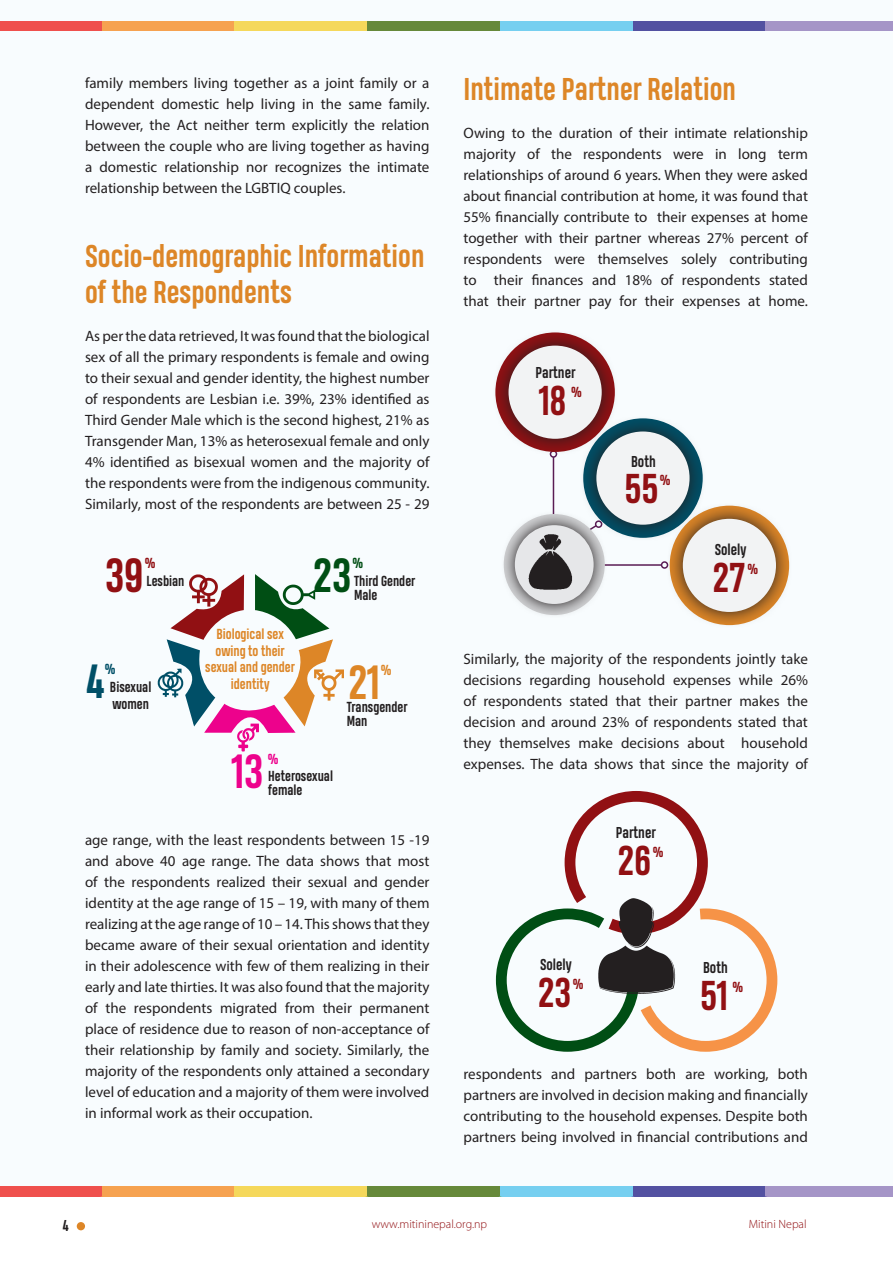
<style>
.page{position:relative;width:893px;height:1263px;background:#fff}
.page>*{position:absolute;margin:0;border:0;box-sizing:border-box;transform-origin:0 0}
.t1{font:700 45.6px "Heading Pro";color:#911013}
.t2{font:700 45.6px "Heading Pro";color:#004e14}
.t3{font:700 45.6px "Heading Pro";color:#dd8627}
.t4{font:700 45.6px "Heading Pro";color:#ed028c}
.t5{font:700 45.6px "Heading Pro";color:#004f67}
.t6{font:700 39.6px "Heading Pro";color:#911013}
.t7{font:700 30px/36px "Heading Pro";color:#dd8627}
.t8{font:15px/21px "Myriad Pro";color:#231f20;text-align:justify}
.t9{font:700 15px "Heading Pro";color:#231f20}
.t10{font:700 13.8px/13.8px "Heading Pro";color:#231f20}
.t11{font:700 13.8px/16.6px "Heading Pro";color:#dd8627;text-align:center}
.t12{font:700 13.8px "Heading Pro";color:#911013}
.t13{font:700 13.8px "Heading Pro";color:#004f67}
.t14{font:700 13.8px "Heading Pro";color:#004e14}
.t15{font:700 13.8px "Heading Pro";color:#ed028c}
.t16{font:300 12px "Myriad Pro";color:#911013}
</style>
<div class="page">
<div style="left:0;top:0;width:893px;height:1196px;background:#f8fcfe"></div>
<svg style="left:166px;top:574px;width:167px;height:159px"></svg>
<img style="left:189px;top:574px;width:29px;height:34px">
<img style="left:233px;top:723px;width:30px;height:29px">
<img style="left:314px;top:670px;width:30px;height:30px">
<img style="left:282px;top:583px;width:33px;height:23px">
<img style="left:157px;top:665px;width:28px;height:35px">
<hr style="left:553px;top:457px;width:1px;height:57px;background:#5a1c54">
<div style="left:550px;top:450px;width:7px;height:8px;border:2px solid #5a1c54;border-radius:50%"></div>
<hr style="left:604px;top:564px;width:57px;height:2px;background:#5a1c54">
<div style="left:661px;top:561px;width:7px;height:8px;border:2px solid #5a1c54;border-radius:50%"></div>
<svg style="left:503px;top:511px;width:104px;height:105px"></svg>
<div style="left:515px;top:525px;width:79px;height:79px;background:#e6e7e9;border-radius:50%"></div>
<svg style="left:495px;top:332px;width:120px;height:123px"></svg>
<div style="left:508px;top:346px;width:94px;height:93px;background:#f2f3f4;border-radius:50%"></div>
<svg style="left:580px;top:415px;width:123px;height:126px"></svg>
<div style="left:596px;top:431px;width:94px;height:94px;background:#f2f3f4;border-radius:50%"></div>
<svg style="left:667px;top:503px;width:123px;height:123px"></svg>
<div style="left:683px;top:519px;width:93px;height:93px;background:#f2f3f4;border-radius:50%"></div>
<img style="left:527px;top:533px;width:45px;height:57px">
<svg style="left:495px;top:791px;width:283px;height:261px"></svg>
<img style="left:591px;top:896px;width:92px;height:107px">
<div style="left:0;top:21px;width:102px;height:10px;background:#ef504d"></div>
<div style="left:102px;top:21px;width:132px;height:10px;background:#f6a250"></div>
<div style="left:234px;top:21px;width:134px;height:10px;background:#f5d85b"></div>
<div style="left:368px;top:21px;width:132px;height:10px;background:#66893a"></div>
<div style="left:500px;top:21px;width:133px;height:10px;background:#76cff0"></div>
<div style="left:633px;top:21px;width:133px;height:10px;background:#5351a1"></div>
<div style="left:766px;top:21px;width:127px;height:10px;background:#a595c7"></div>
<div style="left:0;top:1186px;width:102px;height:10px;background:#ef504d"></div>
<div style="left:102px;top:1186px;width:132px;height:10px;background:#f6a250"></div>
<div style="left:234px;top:1186px;width:134px;height:10px;background:#f5d85b"></div>
<div style="left:368px;top:1186px;width:132px;height:10px;background:#66893a"></div>
<div style="left:500px;top:1186px;width:133px;height:10px;background:#76cff0"></div>
<div style="left:633px;top:1186px;width:133px;height:10px;background:#5351a1"></div>
<div style="left:766px;top:1186px;width:127px;height:10px;background:#a595c7"></div>
<div style="left:77px;top:1222px;width:8px;height:8px;background:#dd8627;border-radius:50%"></div>
<p class="t8" style="left:85px;top:72px;width:346px">family members living together as a joint family or a dependent domestic help living in the same family.<br>However, the Act neither term explicitly the relation between the couple who are living together as having a domestic relationship nor recognizes the intimate relationship between the LGBTIQ couples.</p>
<p class="t7" style="left:85px;top:241px;width:341px">Socio-demographic Information of the Respondents</p>
<p class="t8" style="left:85px;top:325px;width:346px">As per the data retrieved, It was found that the biological sex of all the primary respondents is female and owing to their sexual and gender identity, the highest number of respondents are Lesbian i.e. 39%, 23% identified as Third Gender Male which is the second highest, 21% as Transgender Man, 13% as heterosexual female and only 4% identified as bisexual women and the majority of the respondents were from the indigenous community.<br>Similarly, most of the respondents are between 25 - 29</p>
<p class="t1" style="left:105px;top:548px;width:39px">39</p>
<p class="t12" style="left:145px;top:555px;width:12px">%</p>
<p class="t10" style="left:147px;top:576px;width:39px">Lesbian</p>
<p class="t2" style="left:313px;top:548px;width:40px">23</p>
<p class="t14" style="left:352px;top:555px;width:12px">%</p>
<p class="t10" style="left:354px;top:576px;width:63px">Third Gender<br>Male</p>
<p class="t13" style="left:105px;top:661px;width:12px">%</p>
<p class="t5" style="left:86px;top:654px;width:22px">4</p>
<p class="t10" style="left:110px;top:680px;width:43px;line-height:16.6px">Bisexual women</p>
<p class="t11" style="left:205px;top:627px;width:91px">Biological sex owing to their sexual and gender identity</p>
<p class="t3" style="left:348px;top:654px;width:33px">21</p>
<p class="t11" style="left:381px;top:663px;width:12px">%</p>
<p class="t10" style="left:347px;top:701px;width:62px">Transgender<br>Man</p>
<p class="t4" style="left:232px;top:743px;width:33px">13</p>
<p class="t15" style="left:268px;top:750px;width:12px">%</p>
<p class="t10" style="left:268px;top:771px;width:66px">Heterosexual female</p>
<p class="t8" style="left:85px;top:829px;width:346px">age range, with the least respondents between 15 -19 and above 40 age range. The data shows that most of the respondents realized their sexual and gender identity at the age range of 15 – 19, with many of them realizing at the age range of 10 – 14. This shows that they became aware of their sexual orientation and identity in their adolescence with few of them realizing in their early and late thirties. It was also found that the majority of the respondents migrated from their permanent place of residence due to reason of non-acceptance of their relationship by family and society. Similarly, the majority of the respondents only attained a secondary level of education and a majority of them were involved in informal work as their occupation.</p>
<p class="t7" style="left:463px;top:74px;width:274px">Intimate Partner Relation</p>
<p class="t8" style="left:463px;top:122px;width:346px">Owing to the duration of their intimate relationship majority of the respondents were in long term relationships of around 6 years. When they were asked about financial contribution at home, it was found that 55% financially contribute to their expenses at home together with their partner whereas 27% percent of respondents were themselves solely contributing to their finances and 18% of respondents stated that their partner pay for their expenses at home.</p>
<p class="t9" style="left:535px;top:363px;width:42px">Partner</p>
<p class="t6" style="left:539px;top:377px;width:29px">18</p>
<p class="t12" style="left:571px;top:384px;width:12px">%</p>
<p class="t9" style="left:631px;top:453px;width:26px">Both</p>
<p class="t6" style="left:624px;top:464px;width:36px">55</p>
<p class="t12" style="left:660px;top:471px;width:12px">%</p>
<p class="t9" style="left:715px;top:541px;width:33px">Solely</p>
<p class="t6" style="left:712px;top:554px;width:35px">27</p>
<p class="t12" style="left:747px;top:561px;width:12px">%</p>
<p class="t8" style="left:463px;top:648px;width:346px">Similarly, the majority of the respondents jointly take decisions regarding household expenses while 26% of respondents stated that their partner makes the decision and around 23% of respondents stated that they themselves make decisions about household expenses. The data shows that since the majority of</p>
<p class="t9" style="left:616px;top:823px;width:42px">Partner</p>
<p class="t6" style="left:618px;top:836px;width:35px">26</p>
<p class="t12" style="left:653px;top:843px;width:12px">%</p>
<p class="t9" style="left:540px;top:955px;width:33px">Solely</p>
<p class="t9" style="left:703px;top:958px;width:26px">Both</p>
<p class="t6" style="left:538px;top:968px;width:35px">23</p>
<p class="t6" style="left:700px;top:971px;width:29px">51</p>
<p class="t12" style="left:573px;top:975px;width:12px">%</p>
<p class="t12" style="left:732px;top:978px;width:12px">%</p>
<p class="t8" style="left:463px;top:1063px;width:346px">respondents and partners both are working, both partners are involved in decision making and financially contributing to the household expenses. Despite both partners being involved in financial contributions and</p>
<p class="t9" style="left:62px;top:1216px;width:8px">4</p>
<p class="t16" style="left:372px;top:1217px;width:117px">www.mitininepal.org.np</p>
<p class="t16" style="left:749px;top:1217px;width:59px">Mitini Nepal</p>
</div>
